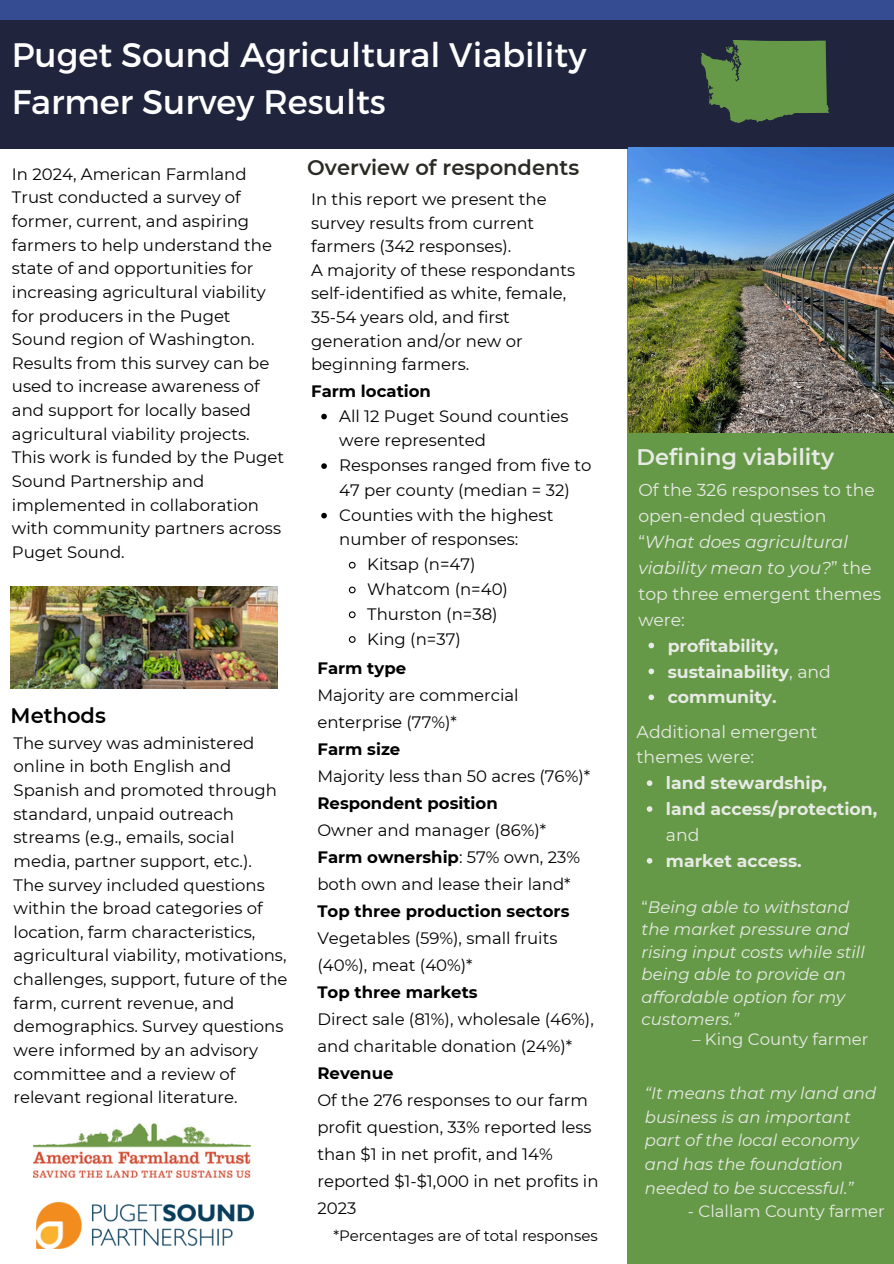
<style>
.page{position:relative;width:894px;height:1264px;background:#fff}
.page>*{position:absolute;margin:0;border:0;box-sizing:border-box;transform-origin:0 0}
.t1{font:33.9px/46.8px "Montserrat";color:#fff}
.t2{font:600 22.5px "Montserrat";color:#e8eae6}
.t3{font:600 21px "Montserrat";color:#2a2b25}
.t4{font:600 21px "Montserrat";color:#000}
.t5{font:17.25px/26px "Montserrat";color:#e8eae6}
.t6{font:700 17.25px/26px "Montserrat";color:#e8eae6}
.t7{font:16.5px/23.7px "Montserrat";color:#000}
.t8{font:italic 16.5px/22.5px "Montserrat";color:#e8eae6}
.t9{font:16.5px "Montserrat";color:#e8eae6}
.t10{font:700 16.5px "Montserrat";color:#000}
.t11{font:15px "Montserrat";color:#000}
.s1{font-weight:700}
.s2{font-style:italic}
.s3{font-weight:400}
.s4{font-style:normal}
</style>
<div class="page">
<div style="left:627px;top:0;width:266px;height:1263px;background:#669947"></div>
<div style="left:0;top:0;width:893px;height:149px;background:#20243d"></div>
<div style="left:0;top:0;width:893px;height:20px;background:#364c92"></div>
<svg style="left:701px;top:40px;width:127px;height:83px"></svg>
<img style="left:628px;top:147px;width:265px;height:285px">
<img style="left:33px;top:1123px;width:218px;height:54px">
<img style="left:37px;top:1202px;width:217px;height:46px">
<img style="left:10px;top:587px;width:267px;height:101px">
<svg style="left:648px;top:642px;width:6px;height:6px"></svg>
<svg style="left:648px;top:668px;width:6px;height:6px"></svg>
<svg style="left:648px;top:694px;width:6px;height:6px"></svg>
<svg style="left:321px;top:414px;width:6px;height:5px"></svg>
<svg style="left:321px;top:463px;width:6px;height:6px"></svg>
<svg style="left:321px;top:513px;width:6px;height:5px"></svg>
<svg style="left:348px;top:561px;width:8px;height:8px"></svg>
<svg style="left:348px;top:586px;width:8px;height:8px"></svg>
<svg style="left:348px;top:611px;width:8px;height:8px"></svg>
<svg style="left:348px;top:636px;width:8px;height:7px"></svg>
<svg style="left:646px;top:780px;width:6px;height:6px"></svg>
<svg style="left:646px;top:806px;width:6px;height:5px"></svg>
<svg style="left:646px;top:858px;width:6px;height:5px"></svg>
<h4 class="t1" style="left:12px;top:30px;width:576px">Puget Sound Agricultural Viability<br>Farmer Survey Results</h4>
<p class="t7" style="left:12px;top:162px;width:236px">In 2024, American Farmland</p>
<p class="t3" style="left:307px;top:154px;width:273px">Overview of respondents</p>
<p class="t7" style="left:12px;top:185px;width:273px">Trust conducted a survey of former, current, and aspiring farmers to help understand the state of and opportunities for increasing agricultural viability for producers in the Puget<br>Sound region of Washington.<br>Results from this survey can be used to increase awareness of and support for locally based agricultural viability projects.<br>This work is funded by the Puget<br>Sound Partnership and implemented in collaboration with community partners across<br>Puget Sound.</p>
<h4 class="t7" style="left:311px;top:187px;width:265px">In this report we present the survey results from current farmers (342 responses).<br>A majority of these respondants self-identified as white, female,<br>35-54 years old, and first generation and/or new or beginning farmers.</h4>
<h2 class="t10" style="left:311px;top:381px;width:121px">Farm location</h2>
<h4 class="t7" style="left:339px;top:403px;width:231px;line-height:24.8px">All 12 Puget Sound counties were represented</h4>
<h4 class="t7" style="left:339px;top:453px;width:254px;line-height:24.8px">Responses ranged from five to<br>47 per county (median = 32)</h4>
<h3 class="t7" style="left:339px;top:502px;width:216px;line-height:24.8px">Counties with the highest number of responses:</h3>
<p class="t7" style="left:367px;top:552px;width:110px">Kitsap (n=47)</p>
<p class="t7" style="left:367px;top:577px;width:142px">Whatcom (n=40)</p>
<p class="t7" style="left:367px;top:602px;width:132px">Thurston (n=38)</p>
<p class="t7" style="left:367px;top:626px;width:95px">King (n=37)</p>
<h4 class="t4" style="left:11px;top:702px;width:97px">Methods</h4>
<p class="t7" style="left:14px;top:731px;width:275px">The survey was administered online in both English and<br>Spanish and promoted through standard, unpaid outreach streams (e.g., emails, social media, partner support, etc.).<br>The survey included questions within the broad categories of location, farm characteristics, agricultural viability, motivations, challenges, support, future of the farm, current revenue, and demographics. Survey questions were informed by an advisory committee and a review of relevant regional literature.</p>
<h4 class="t7" style="left:317px;top:654px;width:282px;line-height:27px"><span class="s1">Farm type<br></span>Majority are commercial enterprise (77%)*<br><span class="s1">Farm size<br></span>Majority less than 50 acres (76%)*<br><span class="s1">Respondent position<br></span>Owner and manager (86%)*<br><span class="s1">Farm ownership</span>: 57% own, 23% both own and lease their land*<br><span class="s1">Top three production sectors<br></span>Vegetables (59%), small fruits (40%), meat (40%)*<br><span class="s1">Top three markets<br></span>Direct sale (81%), wholesale (46%), and charitable donation (24%)*<br><span class="s1">Revenue<br></span>Of the 276 responses to our farm profit question, 33% reported less than $1 in net profit, and 14% reported $1-$1,000 in net profits in<br>2023</h4>
<p class="t11" style="left:333px;top:1226px;width:266px">*Percentages are of total responses</p>
<h2 class="t2" style="left:636px;top:443px;width:199px">Defining viability</h2>
<p class="t5" style="left:638px;top:477px;width:244px">Of the 326 responses to the open-ended question “<span class="s2">What does agricultural viability mean to you?</span>” the top three emergent themes were:</p>
<h4 class="t6" style="left:667px;top:632px;width:112px">profitability,</h4>
<p class="t6" style="left:667px;top:658px;width:165px">sustainability<span class="s3">, and</span></p>
<p class="t6" style="left:667px;top:684px;width:110px">community.</p>
<h2 class="t5" style="left:636px;top:718px;width:182px">Additional emergent themes were:</h2>
<h4 class="t6" style="left:665px;top:770px;width:163px">land stewardship,</h4>
<p class="t6" style="left:665px;top:796px;width:213px">land access/protection, <span class="s3">and</span></p>
<p class="t6" style="left:665px;top:847px;width:137px">market access.</p>
<p class="t8" style="left:641px;top:895px;width:224px"><span class="s4">“</span>Being able to withstand the market pressure and rising input costs while still being able to provide an affordable option for my customers.”</p>
<p class="t9" style="left:692px;top:1029px;width:177px">– King County farmer</p>
<h4 class="t8" style="left:644px;top:1081px;width:233px;line-height:23.7px">“It means that my land and business is an important part of the local economy and has the foundation needed to be successful.”</h4>
<h4 class="t9" style="left:687px;top:1201px;width:198px">- Clallam County farmer</h4>
</div>
